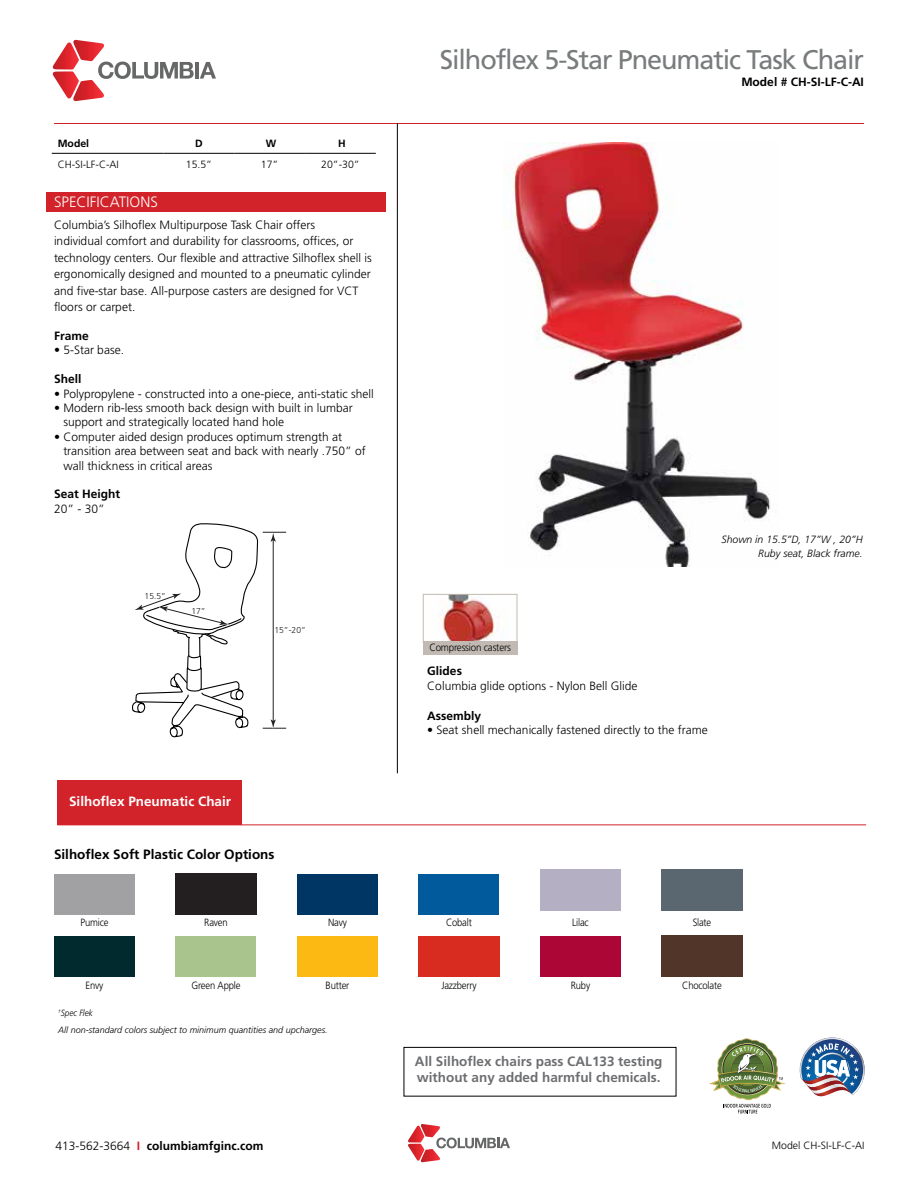
<style>
.page{position:relative;width:918px;height:1188px;background:#fff}
.page>*{position:absolute;margin:0;border:0;box-sizing:border-box;transform-origin:0 0}
.t1{font:27px "Frutiger";letter-spacing:-.04em;color:#797c7d}
.t2{font:300 15px "Frutiger";color:#fff}
.t3{font:700 13.5px/16.2px "Frutiger";color:#6d6e71}
.t4{font:700 13.5px "Frutiger";color:#000}
.t5{font:700 13.5px "Frutiger";color:#fff}
.t6{font:300 12px/16.5px "Frutiger";color:#000}
.t7{font:700 12px "Frutiger";color:#000}
.t8{font:300 10.5px "Frutiger";letter-spacing:-.02em;color:#000;scale:.9 1}
.t9{font:italic 300 10.5px/13.5px "Frutiger";color:#000;text-align:right}
.t10{font:300 10.5px "Frutiger";letter-spacing:-.02em;color:#000}
.t11{font:300 10.5px "Frutiger";color:#000}
.t12{font:300 10.5px "Frutiger";letter-spacing:-.02em;color:#000;scale:.93 1}
.t13{font:700 10.5px "Frutiger";color:#000}
.t14{font:italic 300 9px/16.8px "Frutiger";color:#000;scale:.9 1}
.t15{font:300 8.55px "Frutiger";color:#221f20}
.s1{font-weight:300}
.s2{color:#d2232a}
</style>
<div class="page">
<img style="left:505px;top:142px;width:266px;height:425px">
<hr style="left:52px;top:153px;width:112px;height:1px;background:#000">
<hr style="left:164px;top:153px;width:70px;height:1px;background:#000">
<hr style="left:234px;top:153px;width:71px;height:1px;background:#000">
<hr style="left:305px;top:153px;width:71px;height:1px;background:#000">
<svg style="left:408px;top:1124px;width:102px;height:38px"></svg>
<div style="left:46px;top:192px;width:340px;height:20px;background:#d2232a"></div>
<hr style="left:54px;top:123px;width:810px;height:1px;background:#d2232a">
<svg style="left:800px;top:1038px;width:65px;height:59px"></svg>
<img style="left:709px;top:1038px;width:77px;height:75px">
<hr style="left:397px;top:123px;width:1px;height:650px;background:#000">
<div style="left:404px;top:1047px;width:272px;height:49px;border:1px solid #000"></div>
<svg style="left:132px;top:523px;width:154px;height:215px"></svg>
<img style="left:438px;top:596px;width:66px;height:45px">
<div style="left:423px;top:594px;width:94px;height:49px;border:1px solid #c2bab2"></div>
<div style="left:423px;top:641px;width:94px;height:14px;background:#c2bab2"></div>
<svg style="left:52px;top:40px;width:142px;height:61px"></svg>
<hr style="left:195px;top:62px;width:4px;height:17px;background:#666767">
<svg style="left:200px;top:62px;width:16px;height:17px"></svg>
<hr style="left:57px;top:825px;width:809px;height:1px;background:#d2232a">
<div style="left:57px;top:780px;width:185px;height:45px;background:#d2232a"></div>
<div style="left:176px;top:936px;width:80px;height:40px;background:#a9c48d"></div>
<div style="left:297px;top:936px;width:81px;height:40px;background:#fdb913"></div>
<div style="left:54px;top:874px;width:81px;height:41px;background:#a1a1a4"></div>
<div style="left:418px;top:874px;width:82px;height:40px;background:#005a9c"></div>
<div style="left:54px;top:936px;width:81px;height:41px;background:#002a2e"></div>
<div style="left:540px;top:936px;width:81px;height:40px;background:#ab0635"></div>
<div style="left:418px;top:936px;width:82px;height:41px;background:#d82c20"></div>
<div style="left:662px;top:870px;width:80px;height:40px;background:#5a6770"></div>
<div style="left:297px;top:874px;width:81px;height:41px;background:#003664"></div>
<div style="left:662px;top:936px;width:80px;height:40px;background:#513529"></div>
<div style="left:176px;top:874px;width:80px;height:40px;background:#231f20"></div>
<p class="t13" style="left:58px;top:137px;width:33px">Model</p>
<p class="t13" style="left:195px;top:137px;width:9px">D</p>
<p class="t13" style="left:266px;top:137px;width:12px">W</p>
<p class="t13" style="left:338px;top:137px;width:9px">H</p>
<p class="t10" style="left:58px;top:159px;width:63px">CH-SI-LF-C-AI</p>
<p class="t10" style="left:186px;top:159px;width:28px">15.5”</p>
<p class="t10" style="left:261px;top:159px;width:19px">17”</p>
<p class="t10" style="left:321px;top:159px;width:40px">20”-30”</p>
<p class="t2" style="left:54px;top:193px;width:105px">SPECIFICATIONS</p>
<p class="t6" style="left:54px;top:216px;width:319px">Columbia’s Silhoflex Multipurpose Task Chair offers<br>individual comfort and durability for classrooms, offices, or technology centers. Our flexible and attractive Silhoflex shell is ergonomically designed and mounted to a pneumatic cylinder and five-star base. All-purpose casters are designed for VCT floors or carpet.</p>
<p class="t7" style="left:54px;top:329px;width:36px">Frame</p>
<p class="t6" style="left:54px;top:342px;width:72px">• 5-Star base.</p>
<p class="t7" style="left:54px;top:372px;width:29px">Shell</p>
<p class="t6" style="left:54px;top:385px;width:321px">• Polypropylene - constructed into a one-piece, anti-static shell</p>
<p class="t6" style="left:63px;top:401px;width:291px;line-height:14.4px;text-indent:-9px">• Modern rib-less smooth back design with built in lumbar support and strategically located hand hole</p>
<p class="t6" style="left:63px;top:429px;width:304px;line-height:14.4px;text-indent:-9px">• Computer aided design produces optimum strength at transition area between seat and back with nearly .750” of wall thickness in critical areas</p>
<p class="t7" style="left:54px;top:487px;width:68px">Seat Height</p>
<p class="t6" style="left:54px;top:500px;width:52px">20” - 30”</p>
<p class="t15" style="left:145px;top:591px;width:23px">15.5”</p>
<p class="t15" style="left:191px;top:606px;width:16px">17”</p>
<p class="t15" style="left:274px;top:625px;width:33px">15”-20”</p>
<p class="t5" style="left:69px;top:793px;width:164px">Silhoflex Pneumatic Chair</p>
<p class="t4" style="left:54px;top:846px;width:222px">Silhoflex Soft Plastic Color Options</p>
<p class="t8" style="left:81px;top:917px;width:33px">Pumice</p>
<p class="t8" style="left:204px;top:917px;width:27px">Raven</p>
<p class="t8" style="left:328px;top:917px;width:22px">Navy</p>
<p class="t8" style="left:86px;top:979px;width:21px">Envy</p>
<p class="t8" style="left:192px;top:979px;width:56px">Green Apple</p>
<p class="t8" style="left:326px;top:979px;width:28px">Butter</p>
<p class="t14" style="left:58px;top:1004px;width:301px"><sup>†</sup>Spec Flek<br>All non-standard colors subject to minimum quantities and upcharges.</p>
<h1 class="t1" style="left:440px;top:44px;width:426px">Silhoflex 5-Star Pneumatic Task Chair</h1>
<p class="t7" style="left:741px;top:74px;width:124px">Model # CH-SI-LF-C-AI</p>
<p class="t9" style="left:721px;top:533px;width:143px">Shown in 15.5”D, 17”W , 20”H<br>Ruby seat, Black frame.</p>
<p class="t12" style="left:429px;top:641px;width:89px">Compression casters</p>
<p class="t7" style="left:427px;top:664px;width:36px">Glides</p>
<p class="t6" style="left:427px;top:677px;width:212px">Columbia glide options - Nylon Bell Glide</p>
<p class="t7" style="left:427px;top:708px;width:55px">Assembly</p>
<p class="t6" style="left:427px;top:722px;width:282px">• Seat shell mechanically fastened directly to the frame</p>
<p class="t15" style="left:456px;top:668px;width:16px">18”</p>
<p class="t8" style="left:446px;top:917px;width:30px">Cobalt</p>
<p class="t8" style="left:572px;top:917px;width:20px">Lilac</p>
<p class="t8" style="left:693px;top:917px;width:22px">Slate</p>
<p class="t8" style="left:441px;top:979px;width:41px">Jazzberry</p>
<p class="t8" style="left:571px;top:979px;width:23px">Ruby</p>
<p class="t8" style="left:682px;top:979px;width:45px">Chocolate</p>
<p class="t3" style="left:415px;top:1053px;width:249px">All Silhoflex chairs pass CAL133 testing without any added harmful chemicals.</p>
<p class="t7" style="left:56px;top:1139px;width:210px"><span class="s1">413-562-3664</span> <span class="s2">I</span> columbiamfginc.com</p>
<p class="t11" style="left:772px;top:1140px;width:94px">Model CH-SI-LF-C-AI</p>
</div>
